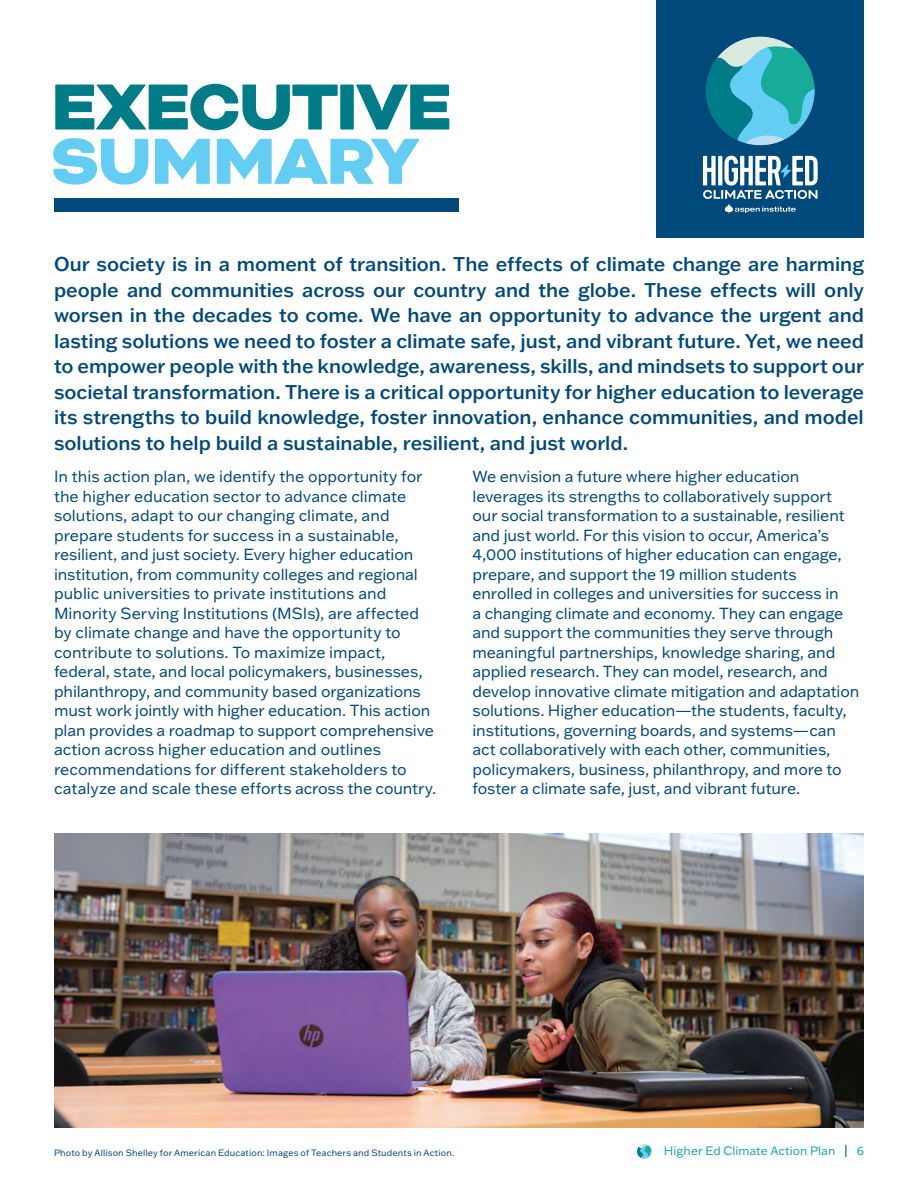
<style>
.page{position:relative;width:918px;height:1188px;background:#fff}
.page>*{position:absolute;margin:0;border:0;box-sizing:border-box;transform-origin:0 0}
.t1{font:900 75px "Bicyclette";letter-spacing:-.03em;color:#007c89}
.t2{font:900 75px "Bicyclette";letter-spacing:-.03em;color:#63cdf3}
.t3{font:500 19.5px/25.5px "Franklin Gothic ATF";color:#00497b;text-align:justify}
.t4{font:15.75px/19.5px "Franklin Gothic ATF";letter-spacing:-.005em;color:#00497b}
.t5{font:12px "Franklin Gothic ATF";letter-spacing:.005em;color:#16ac99}
.t6{font:9px "Franklin Gothic ATF";letter-spacing:.015em;color:#00497b}
.s1{color:#00497b}
</style>
<div class="page">
<svg style="left:637px;top:1144px;width:14px;height:15px"></svg>
<img style="left:54px;top:834px;width:810px;height:293px">
<div style="left:657px;top:0;width:207px;height:238px;background:#00497b"></div>
<svg style="left:706px;top:37px;width:109px;height:108px"></svg>
<svg style="left:703px;top:156px;width:115px;height:58px"></svg>
<div style="left:54px;top:199px;width:405px;height:13px;background:#00497b"></div>
<h1 class="t1" style="left:51px;top:63px;width:402px">EXECUTIVE</h1>
<h1 class="t2" style="left:51px;top:117px;width:371px">SUMMARY</h1>
<p class="t3" style="left:54px;top:251px;width:812px">Our society is in a moment of transition. The effects of climate change are harming people and communities across our country and the globe. These effects will only worsen in the decades to come. We have an opportunity to advance the urgent and lasting solutions we need to foster a climate safe, just, and vibrant future. Yet, we need to empower people with the knowledge, awareness, skills, and mindsets to support our societal transformation. There is a critical opportunity for higher education to leverage its strengths to build knowledge, foster innovation, enhance communities, and model solutions to help build a sustainable, resilient, and just world.</p>
<p class="t4" style="left:54px;top:467px;width:384px">In this action plan, we identify the opportunity for the higher education sector to advance climate solutions, adapt to our changing climate, and prepare students for success in a sustainable, resilient, and just society. Every higher education institution, from community colleges and regional public universities to private institutions and Minority Serving Institutions (MSIs), are affected by climate change and have the opportunity to contribute to solutions. To maximize impact, federal, state, and local policymakers, businesses, philanthropy, and community based organizations must work jointly with higher education. This action plan provides a roadmap to support comprehensive action across higher education and outlines recommendations for different stakeholders to catalyze and scale these efforts across the country.</p>
<p class="t4" style="left:472px;top:467px;width:388px">We envision a future where higher education leverages its strengths to collaboratively support our social transformation to a sustainable, resilient and just world. For this vision to occur, America’s 4,000 institutions of higher education can engage, prepare, and support the 19 million students enrolled in colleges and universities for success in<br>a changing climate and economy. They can engage and support the communities they serve through meaningful partnerships, knowledge sharing, and applied research. They can model, research, and develop innovative climate mitigation and adaptation solutions. Higher education—the students, faculty, institutions, governing boards, and systems—can act collaboratively with each other, communities, policymakers, business, philanthropy, and more to foster a climate safe, just, and vibrant future.</p>
<p class="t6" style="left:54px;top:1146px;width:402px">Photo by Allison Shelley for American Education: Images of Teachers and Students in Action.</p>
<p class="t5" style="left:664px;top:1143px;width:202px">Higher Ed Climate Action Plan <span class="s1">|</span> 6</p>
</div>
